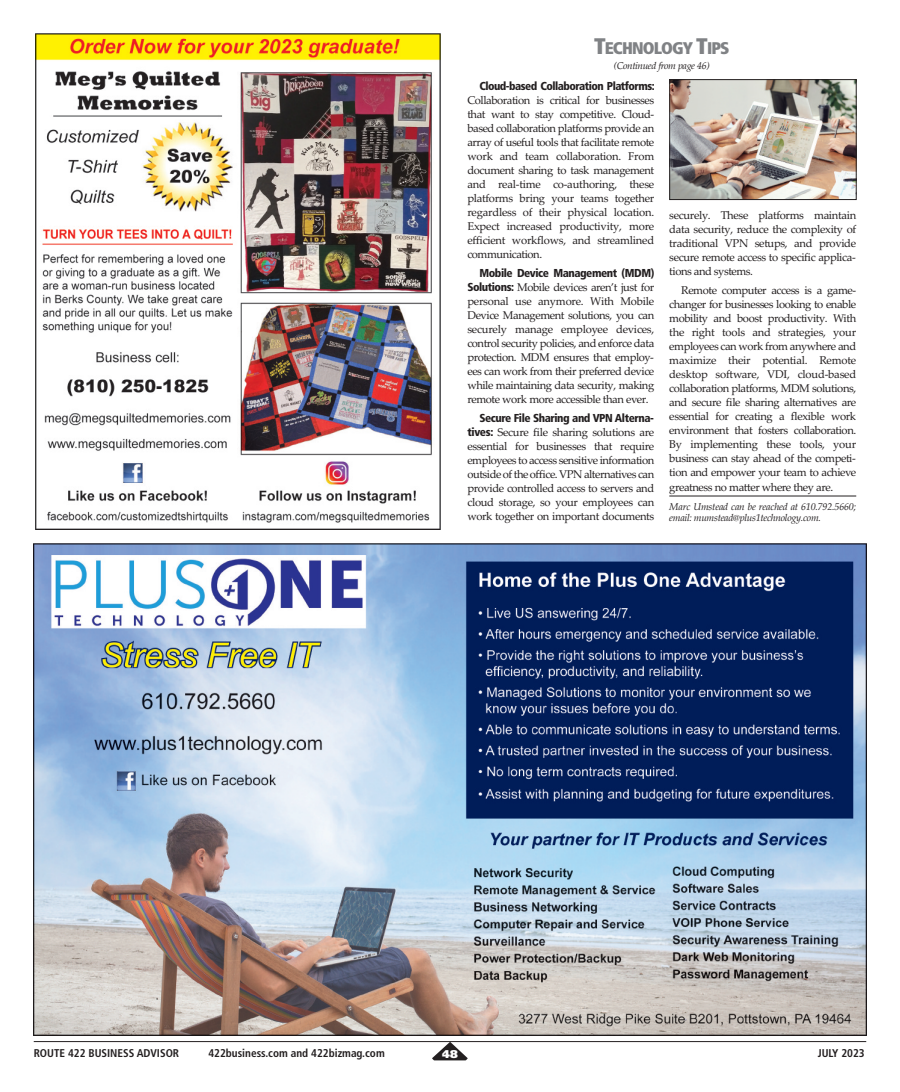
<style>
.page{position:relative;width:900px;height:1092px;background:#fff}
.page>*{position:absolute;margin:0;border:0;box-sizing:border-box;transform-origin:0 0}
.t1{font:900 condensed 16.88px "Frutiger";letter-spacing:-.055em;color:#808285}
.t2{font:900 condensed 11.5px "Frutiger";letter-spacing:-.04em;color:#231f20}
.t3{font:11.25px/14px "Palatino Linotype";letter-spacing:-.04em;color:#231f20;text-align:justify}
.t4{font:700 condensed 11.25px "Frutiger";color:#231f20}
.t5{font:900 11.25px "Frutiger";color:#fff}
.t6{font:italic 10px/11px "Palatino Linotype";letter-spacing:-.03em;color:#231f20}
.s1{font-size:22.5px}
.s2{font-family:"Frutiger";font-weight:900;font-stretch:condensed;font-size:11.5px}
</style>
<div class="page">
<hr style="left:669px;top:495px;width:187px;height:1px;background:#231f20">
<img style="left:671px;top:81px;width:184px;height:117px">
<div style="left:669px;top:79px;width:188px;height:121px;border:1px solid #231f20"></div>
<img style="left:34px;top:543px;width:832px;height:492px">
<hr style="left:34px;top:1041px;width:832px;height:1px;background:#231f20">
<svg style="left:432px;top:1041px;width:36px;height:19px"></svg>
<img style="left:35px;top:34px;width:406px;height:495px">
<h1 class="t1" style="left:594px;top:41px;width:137px"><span class="s1">T</span>ECHNOLOGY <span class="s1">T</span>IPS</h1>
<p class="t6" style="left:614px;top:60px;width:97px">(Continued from page 46)</p>
<p class="t2" style="left:479px;top:81px;width:177px">Cloud-based Collaboration Platforms:</p>
<p class="t3" style="left:467px;top:93px;width:188px">Collaboration is critical for businesses that want to stay competitive. Cloud&shy;based collaboration platforms provide an array of useful tools that facilitate remote work and team collaboration. From document sharing to task management and real-time co-authoring, these platforms bring your teams together regardless of their physical location.<br>Expect increased productivity, more efficient workflows, and streamlined communication.</p>
<p class="t2" style="left:479px;top:268px;width:176px">Mobile Device Management (MDM)</p>
<p class="t3" style="left:467px;top:280px;width:188px"><span class="s2">Solutions:</span> Mobile devices aren’t just for personal use anymore. With Mobile Device Management solutions, you can securely manage employee devices, control security policies, and enforce data protection. MDM ensures that employ&shy;ees can work from their preferred device while maintaining data security, making remote work more accessible than ever.</p>
<p class="t2" style="left:479px;top:413px;width:176px">Secure File Sharing and VPN Alterna-</p>
<p class="t3" style="left:467px;top:425px;width:188px"><span class="s2">tives:</span> Secure file sharing solutions are essential for businesses that require employees to access sensitive information outside of the office. VPN alternatives can provide controlled access to servers and cloud storage, so your employees can work together on important documents</p>
<p class="t3" style="left:669px;top:208px;width:188px">securely. These platforms maintain data security, reduce the complexity of traditional VPN setups, and provide secure remote access to specific applica&shy;tions and systems.</p>
<p class="t3" style="left:669px;top:283px;width:188px;text-indent:12px">Remote computer access is a game&shy;changer for businesses looking to enable mobility and boost productivity. With the right tools and strategies, your employees can work from anywhere and maximize their potential. Remote desktop software, VDI, cloud-based collaboration platforms, MDM solutions, and secure file sharing alternatives are essential for creating a flexible work environment that fosters collaboration.<br>By implementing these tools, your business can stay ahead of the competi&shy;tion and empower your team to achieve greatness no matter where they are.</p>
<p class="t6" style="left:669px;top:500px;width:188px">Marc Umstead can be reached at 610.792.5660; email: mumstead@plus1technology.com.</p>
<p class="t4" style="left:34px;top:1048px;width:147px">ROUTE 422 BUSINESS ADVISOR</p>
<p class="t4" style="left:208px;top:1048px;width:178px">422business.com and 422bizmag.com</p>
<p class="t5" style="left:442px;top:1049px;width:17px">48</p>
<p class="t4" style="left:818px;top:1048px;width:49px">JULY 2023</p>
</div>
